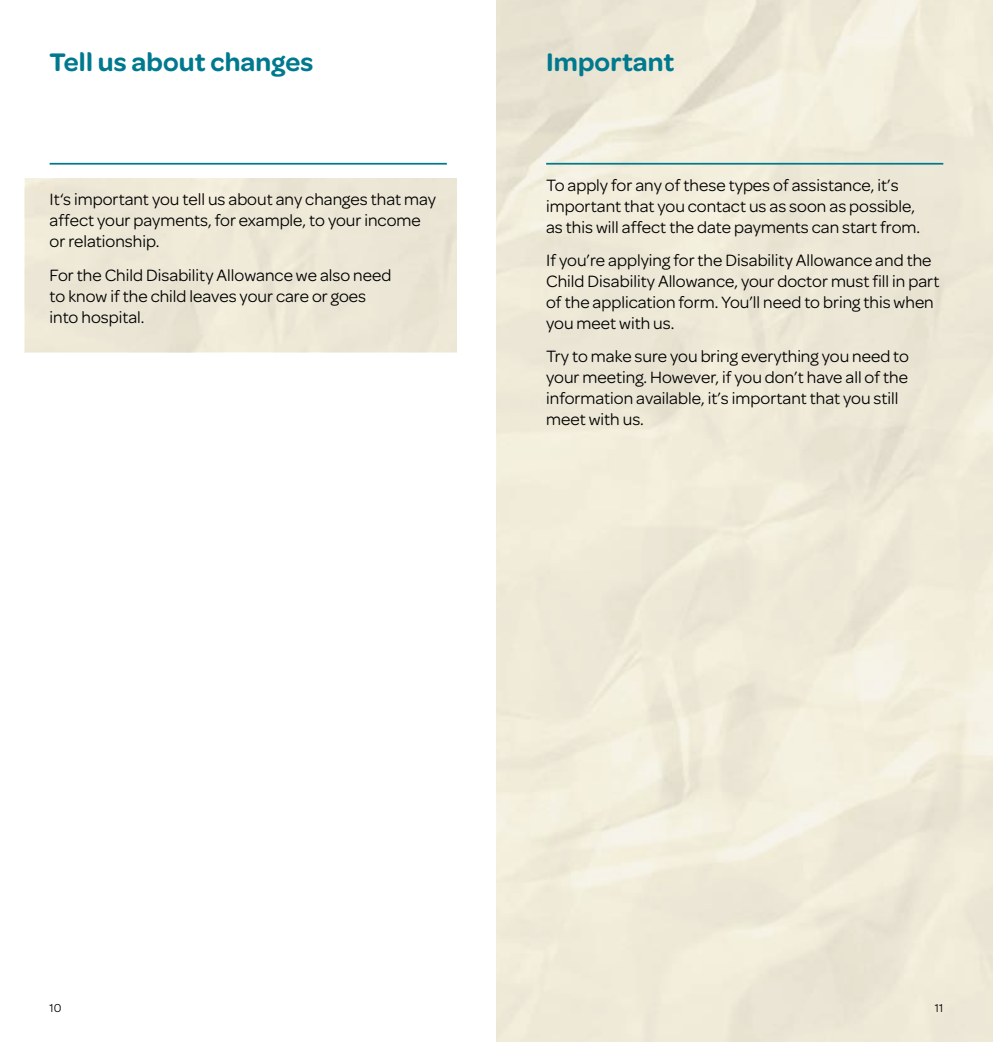
<style>
.page{position:relative;width:993px;height:1042px;background:#fff}
.page>*{position:absolute;margin:0;border:0;box-sizing:border-box;transform-origin:0 0}
.t1{font:600 27.12px "Omnes";letter-spacing:.005em;color:#00798e}
.t2{font:17.5px/21px "Omnes";color:#000}
.t3{font:12.25px "Omnes";color:#000}
</style>
<div class="page">
<hr style="left:50px;top:163px;width:396px;height:2px;background:#00798e">
<hr style="left:546px;top:163px;width:397px;height:2px;background:#00798e">
<h1 class="t1" style="left:50px;top:43px;width:265px">Tell us about changes</h1>
<p class="t2" style="left:50px;top:188px;width:388px">It‘s important you tell us about any changes that may affect your payments, for example, to your income or relationship.</p>
<p class="t2" style="left:50px;top:264px;width:343px">For the Child Disability Allowance we also need to know if the child leaves your care or goes into hospital.</p>
<h1 class="t1" style="left:546px;top:43px;width:130px">Important</h1>
<p class="t2" style="left:546px;top:173px;width:375px">To apply for any of these types of assistance, it’s important that you contact us as soon as possible, as this will affect the date payments can start from.</p>
<p class="t2" style="left:546px;top:249px;width:395px">If you’re applying for the Disability Allowance and the Child Disability Allowance, your doctor must fill in part of the application form. You’ll need to bring this when you meet with us.</p>
<p class="t2" style="left:546px;top:345px;width:364px">Try to make sure you bring everything you need to your meeting. However, if you don’t have all of the information available, it’s important that you still meet with us.</p>
<p class="t3" style="left:50px;top:999px;width:13px">10</p>
<p class="t3" style="left:934px;top:999px;width:10px">11</p>
</div>
